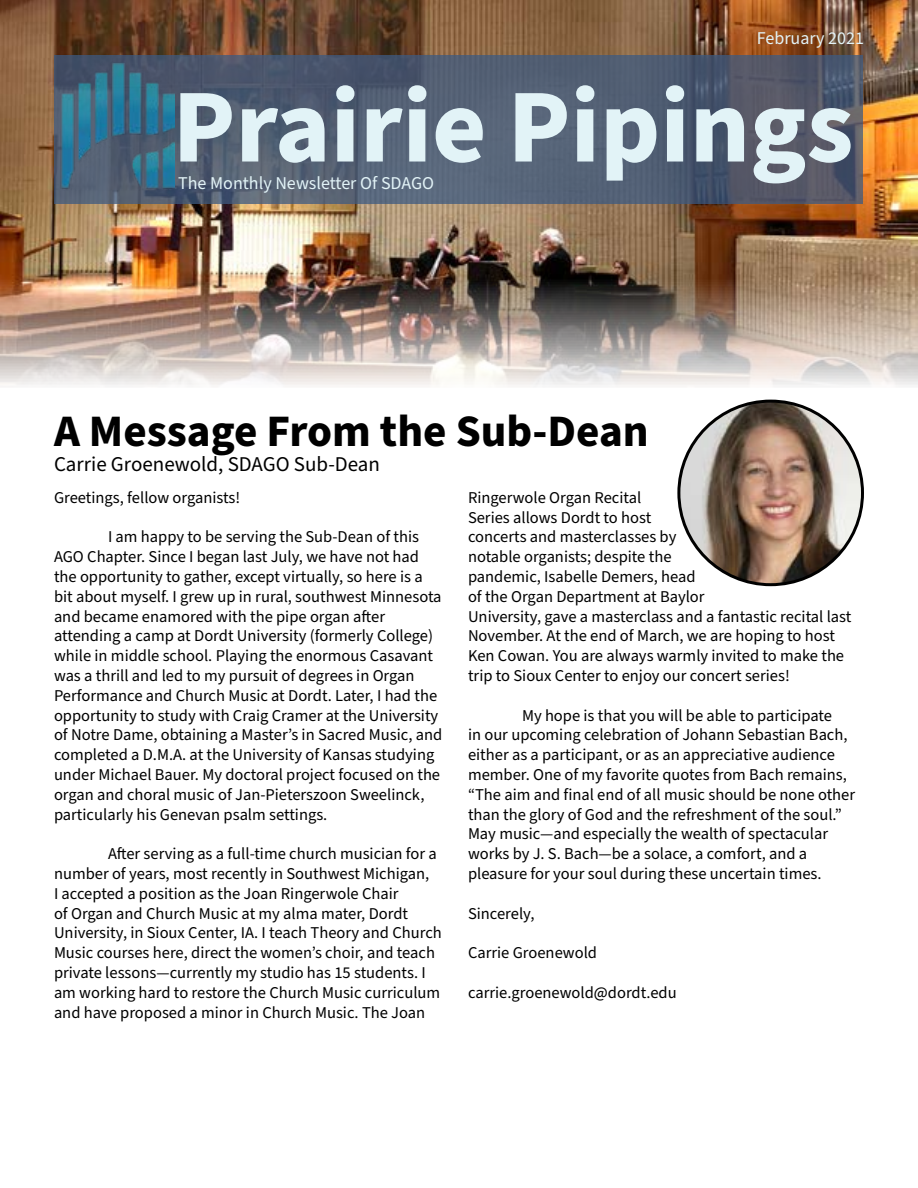
<style>
.page{position:relative;width:918px;height:1188px;background:#fff}
.page>*{position:absolute;margin:0;border:0;box-sizing:border-box;transform-origin:0 0}
.t1{font:700 105px "Source Sans Pro";color:#e2f3f7}
.t2{font:700 45px "Source Sans Pro";color:#000}
.t3{font:21px "Source Sans Pro";color:#000}
.t4{font:18px "Source Sans Pro";color:#e2f3f7}
.t5{font:16.5px/19.8px "Source Sans Pro";color:#000}
</style>
<div class="page">
<img style="left:0;top:0;width:918px;height:385px">
<svg style="left:55px;top:55px;width:808px;height:148px;fill:#535e71"></svg>
<img style="left:679px;top:401px;width:183px;height:184px;border-radius:92px">
<img style="left:54px;top:54px;width:120px;height:137px">
<p class="t4" style="left:757px;top:26px;width:109px">February 2021</p>
<h1 class="t1" style="left:173px;top:55px;width:682px">Prairie Pipings</h1>
<p class="t4" style="left:178px;top:171px;width:257px">The Monthly Newsletter Of SDAGO</p>
<h2 class="t2" style="left:54px;top:401px;width:596px">A Message From the Sub-Dean</h2>
<p class="t3" style="left:54px;top:450px;width:327px">Carrie Groenewold, SDAGO Sub-Dean</p>
<p class="t5" style="left:54px;top:488px;width:188px">Greetings, fellow organists!</p>
<p class="t5" style="left:54px;top:528px;width:390px;text-indent:54px">I am happy to be serving the Sub-Dean of this AGO Chapter. Since I began last July, we have not had the opportunity to gather, except virtually, so here is a bit about myself. I grew up in rural, southwest Minnesota and became enamored with the pipe organ after attending a camp at Dordt University (formerly College) while in middle school. Playing the enormous Casavant was a thrill and led to my pursuit of degrees in Organ Performance and Church Music at Dordt. Later, I had the opportunity to study with Craig Cramer at the University of Notre Dame, obtaining a Master’s in Sacred Music, and completed a D.M.A. at the University of Kansas studying under Michael Bauer. My doctoral project focused on the organ and choral music of Jan-Pieterszoon Sweelinck, particularly his Genevan psalm settings.</p>
<p class="t5" style="left:54px;top:844px;width:389px;text-indent:54px">After serving as a full-time church musician for a number of years, most recently in Southwest Michigan,<br>I accepted a position as the Joan Ringerwole Chair<br>of Organ and Church Music at my alma mater, Dordt University, in Sioux Center, IA. I teach Theory and Church Music courses here, direct the women’s choir, and teach private lessons—currently my studio has 15 students. I am working hard to restore the Church Music curriculum and have proposed a minor in Church Music. The Joan</p>
<p class="t5" style="left:468px;top:488px;width:385px">Ringerwole Organ Recital<br>Series allows Dordt to host<br>concerts and masterclasses by<br>notable organists; despite the<br>pandemic, Isabelle Demers, head<br>of the Organ Department at Baylor<br>University, gave a masterclass and a fantastic recital last November. At the end of March, we are hoping to host Ken Cowan. You are always warmly invited to make the trip to Sioux Center to enjoy our concert series!</p>
<p class="t5" style="left:468px;top:706px;width:389px;text-indent:54px">My hope is that you will be able to participate<br>in our upcoming celebration of Johann Sebastian Bach, either as a participant, or as an appreciative audience member. One of my favorite quotes from Bach remains, “The aim and final end of all music should be none other than the glory of God and the refreshment of the soul.” May music—and especially the wealth of spectacular works by J. S. Bach—be a solace, a comfort, and a pleasure for your soul during these uncertain times.</p>
<p class="t5" style="left:468px;top:904px;width:68px">Sincerely,</p>
<p class="t5" style="left:468px;top:943px;width:131px">Carrie Groenewold</p>
<p class="t5" style="left:468px;top:983px;width:210px">carrie.groenewold@dordt.edu</p>
</div>
